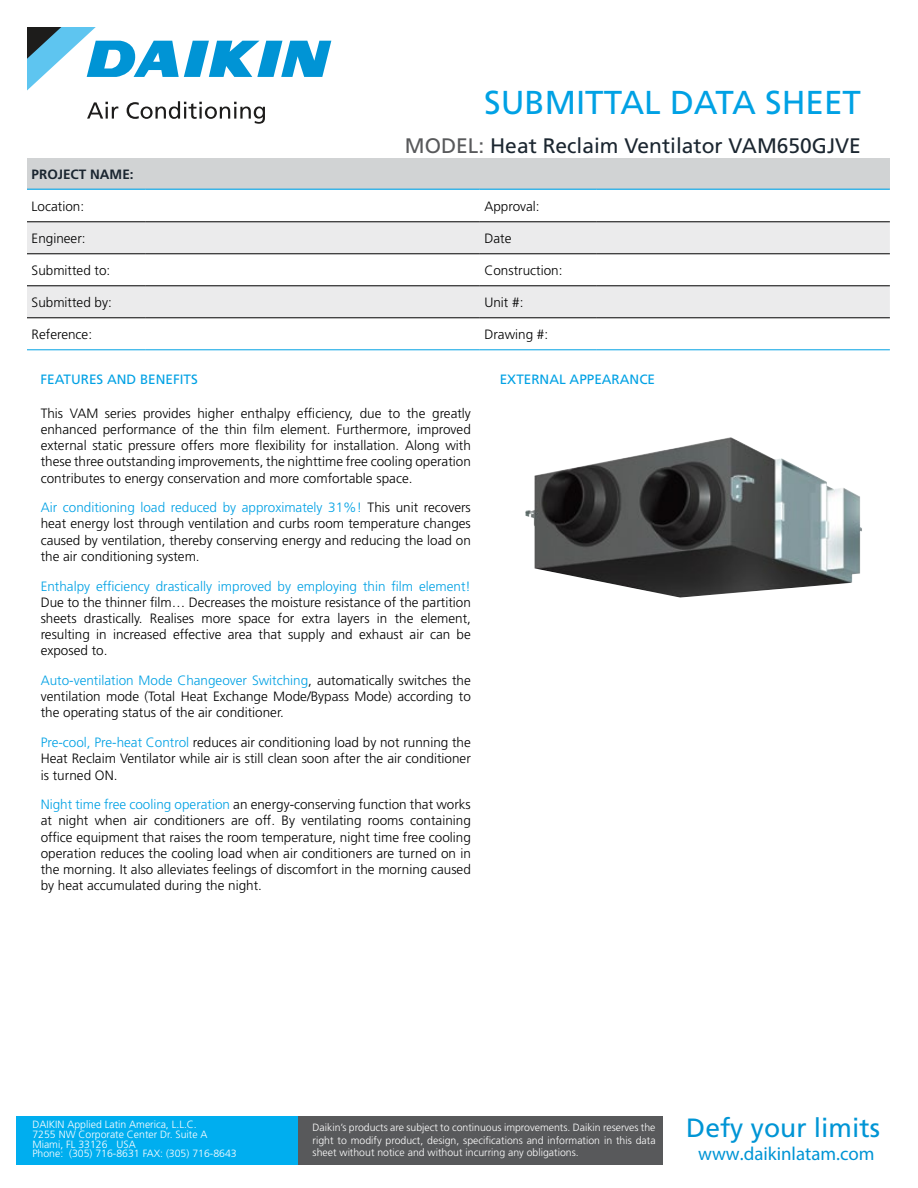
<style>
.page{position:relative;width:918px;height:1188px;background:#fff}
.page>*{position:absolute;margin:0;border:0;box-sizing:border-box;transform-origin:0 0}
.t1{font:33.15px "Frutiger LT Std";color:#00a1e4}
.t2{font:26.4px "Frutiger";color:#0095d5}
.t3{font:21px "Frutiger LT Std";color:#1b2630}
.t4{font:18.9px "Myriad Pro";color:#0095d5}
.t5{font:300 13.5px/16.2px "Frutiger LT Std";color:#000;text-align:justify}
.t6{font:300 13.5px "Frutiger LT Std";color:#00a1e4}
.t7{font:13.5px "Frutiger LT Std";color:#00a1e4}
.t8{font:700 13.5px "Frutiger LT Std";color:#1b2630}
.t9{font:300 10.5px/9.6px "Frutiger LT Std";color:#fff;text-align:justify}
.s1{color:#58595b}
.s2{color:#00a1e4}
</style>
<div class="page">
<svg style="left:27px;top:27px;width:304px;height:63px"></svg>
<svg style="left:87px;top:102px;width:31px;height:17px"></svg>
<svg style="left:127px;top:101px;width:138px;height:23px"></svg>
<div style="left:298px;top:1116px;width:365px;height:49px;background:#58595b"></div>
<div style="left:17px;top:1116px;width:281px;height:49px;background:#00aeef"></div>
<div style="left:27px;top:159px;width:863px;height:30px;background:#d1d3d4"></div>
<svg style="left:27px;top:223px;width:863px;height:95px;fill:#ebebec"></svg>
<hr style="left:27px;top:349px;width:118px;height:1px;background:#00a1e4">
<hr style="left:145px;top:349px;width:335px;height:1px;background:#00a1e4">
<hr style="left:480px;top:349px;width:117px;height:1px;background:#00a1e4">
<hr style="left:597px;top:349px;width:293px;height:1px;background:#00a1e4">
<hr style="left:27px;top:222px;width:118px;height:1px;background:#000">
<hr style="left:145px;top:222px;width:335px;height:1px;background:#000">
<hr style="left:480px;top:222px;width:117px;height:1px;background:#000">
<hr style="left:597px;top:222px;width:293px;height:1px;background:#000">
<hr style="left:27px;top:254px;width:118px;height:1px;background:#000">
<hr style="left:145px;top:254px;width:335px;height:1px;background:#000">
<hr style="left:480px;top:254px;width:117px;height:1px;background:#000">
<hr style="left:597px;top:254px;width:293px;height:1px;background:#000">
<hr style="left:27px;top:286px;width:118px;height:1px;background:#000">
<hr style="left:145px;top:286px;width:335px;height:1px;background:#000">
<hr style="left:480px;top:286px;width:117px;height:1px;background:#000">
<hr style="left:597px;top:286px;width:293px;height:1px;background:#000">
<hr style="left:27px;top:318px;width:118px;height:1px;background:#000">
<hr style="left:145px;top:318px;width:335px;height:1px;background:#000">
<hr style="left:480px;top:318px;width:117px;height:1px;background:#000">
<hr style="left:597px;top:318px;width:293px;height:1px;background:#000">
<hr style="left:27px;top:189px;width:118px;height:1px;background:#00a1e4">
<hr style="left:145px;top:189px;width:335px;height:1px;background:#00a1e4">
<hr style="left:480px;top:189px;width:117px;height:1px;background:#00a1e4">
<hr style="left:597px;top:189px;width:293px;height:1px;background:#00a1e4">
<img style="left:525px;top:437px;width:337px;height:161px">
<h1 class="t1" style="left:484px;top:83px;width:378px">SUBMITTAL DATA SHEET</h1>
<h3 class="t3" style="left:405px;top:133px;width:457px"><span class="s1">MODEL:</span> Heat Reclaim Ventilator VAM650GJVE</h3>
<p class="t8" style="left:32px;top:166px;width:104px">PROJECT NAME:</p>
<p class="t5" style="left:32px;top:198px;width:54px">Location:</p>
<p class="t5" style="left:484px;top:198px;width:57px">Approval:</p>
<p class="t5" style="left:32px;top:230px;width:56px">Engineer:</p>
<p class="t5" style="left:484px;top:230px;width:28px">Date</p>
<p class="t5" style="left:32px;top:262px;width:80px">Submitted to:</p>
<p class="t5" style="left:484px;top:262px;width:80px">Construction:</p>
<p class="t5" style="left:32px;top:294px;width:82px">Submitted by:</p>
<p class="t5" style="left:484px;top:294px;width:41px">Unit #:</p>
<p class="t5" style="left:32px;top:326px;width:62px">Reference:</p>
<p class="t5" style="left:484px;top:326px;width:65px">Drawing #:</p>
<p class="t7" style="left:40px;top:371px;width:159px">FEATURES AND BENEFITS</p>
<p class="t7" style="left:500px;top:371px;width:157px">EXTERNAL APPEARANCE</p>
<p class="t5" style="left:41px;top:405px;width:432px">This VAM series provides higher enthalpy efficiency, due to the greatly enhanced performance of the thin film element. Furthermore, improved external static pressure offers more flexibility for installation. Along with these three outstanding improvements, the nighttime free cooling operation contributes to energy conservation and more comfortable space.</p>
<p class="t5" style="left:41px;top:500px;width:432px"><span class="s2">Air conditioning load reduced by approximately 31%!</span> This unit recovers heat energy lost through ventilation and curbs room temperature changes caused by ventilation, thereby conserving energy and reducing the load on the air conditioning system.</p>
<p class="t6" style="left:41px;top:578px;width:432px">Enthalpy efficiency drastically improved by employing thin film element!</p>
<p class="t5" style="left:41px;top:594px;width:432px">Due to the thinner film… Decreases the moisture resistance of the partition sheets drastically. Realises more space for extra layers in the element, resulting in increased effective area that supply and exhaust air can be exposed to.</p>
<p class="t5" style="left:41px;top:672px;width:432px"><span class="s2">Auto-ventilation Mode Changeover Switching</span>, automatically switches the ventilation mode (Total Heat Exchange Mode/Bypass Mode) according to the operating status of the air conditioner.</p>
<p class="t5" style="left:41px;top:735px;width:432px"><span class="s2">Pre-cool, Pre-heat Control</span> reduces air conditioning load by not running the Heat Reclaim Ventilator while air is still clean soon after the air conditioner is turned ON.</p>
<p class="t5" style="left:41px;top:797px;width:432px"><span class="s2">Night time free cooling operation</span> an energy-conserving function that works at night when air conditioners are off. By ventilating rooms containing office equipment that raises the room temperature, night time free cooling operation reduces the cooling load when air conditioners are turned on in the morning. It also alleviates feelings of discomfort in the morning caused by heat accumulated during the night.</p>
<p class="t9" style="left:32px;top:1120px;width:206px;text-align:left">DAIKIN Applied Latin America, L.L.C.<br>7255 NW Corporate Center Dr. Suite A Miami, FL 33126 USA<br>Phone: (305) 716-8631 FAX: (305) 716-8643</p>
<h2 class="t2" style="left:686px;top:1112px;width:195px">Defy your limits</h2>
<p class="t9" style="left:313px;top:1122px;width:344px;line-height:12.6px">Daikin’s products are subject to continuous improvements. Daikin reserves the right to modify product, design, specifications and information in this data sheet without notice and without incurring any obligations.</p>
<h3 class="t4" style="left:698px;top:1142px;width:178px">www.daikinlatam.com</h3>
</div>
